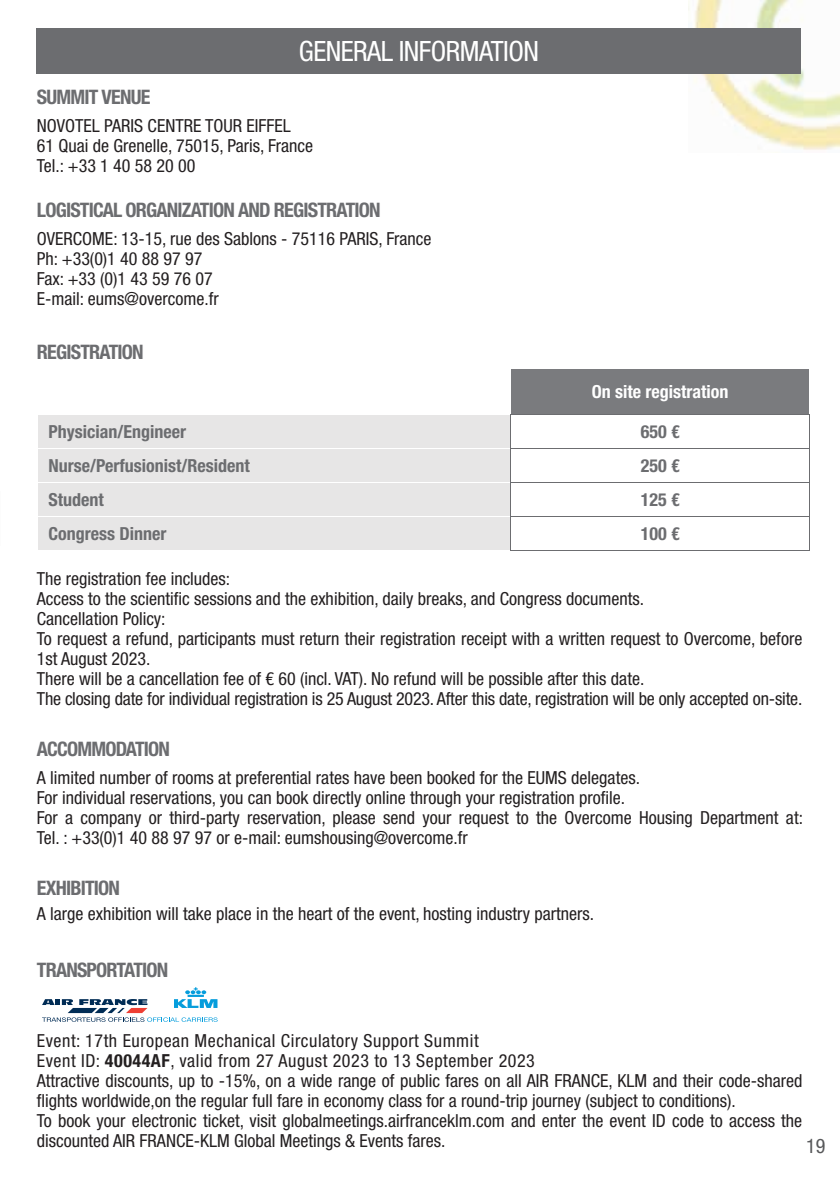
<style>
.page{position:relative;width:840px;height:1191px;background:#fff}
.page>*{position:absolute;margin:0;border:0;box-sizing:border-box;transform-origin:0 0}
.t1{font:condensed 28px "Helvetica Neue LT Std";letter-spacing:-.02em;color:#fff}
.t2{font:700 condensed 20px "Helvetica Neue LT Std";letter-spacing:-.04em;color:#6c6d70}
.t3{font:condensed 20px "Helvetica Neue LT Std";color:#57585a}
.t4{font:condensed 18px/20px "Helvetica Neue LT Std";color:#231f20}
.t5{font:700 condensed 18px "Helvetica Neue LT Std";color:#6c6d70}
.t6{font:700 condensed 18px "Helvetica Neue LT Std";color:#fff}
.s1{font-weight:700}
</style>
<div class="page">
<div style="left:510px;top:369px;width:299px;height:45px;background:#7a7b7e"></div>
<div style="left:38px;top:415px;width:472px;height:135px;background:#e7e6e6"></div>
<hr style="left:37px;top:448px;width:473px;height:1px;background:#fff">
<hr style="left:37px;top:482px;width:473px;height:1px;background:#fff">
<hr style="left:37px;top:516px;width:473px;height:1px;background:#fff">
<hr style="left:510px;top:369px;width:299px;height:1px;background:#fff">
<hr style="left:510px;top:369px;width:1px;height:45px;background:#fff">
<hr style="left:510px;top:414px;width:299px;height:1px;background:#6c6d70">
<hr style="left:510px;top:414px;width:1px;height:34px;background:#6c6d70">
<hr style="left:809px;top:414px;width:1px;height:34px;background:#6c6d70">
<hr style="left:510px;top:448px;width:299px;height:1px;background:#6c6d70">
<hr style="left:510px;top:448px;width:1px;height:34px;background:#6c6d70">
<hr style="left:809px;top:448px;width:1px;height:34px;background:#6c6d70">
<hr style="left:510px;top:482px;width:299px;height:1px;background:#6c6d70">
<hr style="left:510px;top:482px;width:1px;height:34px;background:#6c6d70">
<hr style="left:809px;top:482px;width:1px;height:34px;background:#6c6d70">
<hr style="left:510px;top:516px;width:299px;height:1px;background:#6c6d70">
<hr style="left:510px;top:516px;width:1px;height:34px;background:#6c6d70">
<hr style="left:809px;top:516px;width:1px;height:34px;background:#6c6d70">
<hr style="left:510px;top:550px;width:299px;height:1px;background:#6c6d70">
<svg style="left:42px;top:987px;width:175px;height:35px"></svg>
<img style="left:688px;top:0;width:151px;height:150px">
<div style="left:37px;top:28px;width:763px;height:46px;background:#6c6d70"></div>
<h1 class="t1" style="left:299px;top:35px;width:241px">GENERAL INFORMATION</h1>
<p class="t2" style="left:37px;top:84px;width:115px">SUMMIT VENUE</p>
<p class="t4" style="left:37px;top:115px;width:277px">NOVOTEL PARIS CENTRE TOUR EIFFEL<br>61 Quai de Grenelle, 75015, Paris, France<br>Tel.: +33 1 40 58 20 00</p>
<p class="t2" style="left:37px;top:198px;width:345px">LOGISTICAL ORGANIZATION AND REGISTRATION</p>
<p class="t4" style="left:37px;top:229px;width:396px">OVERCOME: 13-15, rue des Sablons - 75116 PARIS, France<br>Ph: +33(0)1 40 88 97 97<br>Fax: +33 (0)1 43 59 76 07<br>E-mail: eums@overcome.fr</p>
<p class="t2" style="left:37px;top:340px;width:108px">REGISTRATION</p>
<p class="t6" style="left:591px;top:381px;width:138px">On site registration</p>
<p class="t5" style="left:48px;top:420px;width:139px">Physician/Engineer</p>
<p class="t5" style="left:640px;top:420px;width:40px">650 €</p>
<p class="t5" style="left:48px;top:454px;width:203px">Nurse/Perfusionist/Resident</p>
<p class="t5" style="left:640px;top:454px;width:40px">250 €</p>
<p class="t5" style="left:48px;top:488px;width:57px">Student</p>
<p class="t5" style="left:640px;top:488px;width:40px">125 €</p>
<p class="t5" style="left:48px;top:522px;width:119px">Congress Dinner</p>
<p class="t5" style="left:640px;top:522px;width:40px">100 €</p>
<p class="t4" style="left:37px;top:569px;width:766px">The registration fee includes:<br>Access to the scientific sessions and the exhibition, daily breaks, and Congress documents.<br>Cancellation Policy:<br>To request a refund, participants must return their registration receipt with a written request to Overcome, before 1st August 2023.<br>There will be a cancellation fee of € 60 (incl. VAT). No refund will be possible after this date.<br>The closing date for individual registration is 25 August 2023. After this date, registration will be only accepted on-site.</p>
<p class="t2" style="left:37px;top:736px;width:135px">ACCOMMODATION</p>
<p class="t4" style="left:37px;top:767px;width:767px">A limited number of rooms at preferential rates have been booked for the EUMS delegates.<br>For individual reservations, you can book directly online through your registration profile.<br>For a company or third-party reservation, please send your request to the Overcome Housing Department at:<br>Tel. : +33(0)1 40 88 97 97 or e-mail: eumshousing@overcome.fr</p>
<p class="t2" style="left:37px;top:876px;width:85px">EXHIBITION</p>
<p class="t4" style="left:37px;top:903px;width:558px">A large exhibition will take place in the heart of the event, hosting industry partners.</p>
<p class="t2" style="left:37px;top:957px;width:133px">TRANSPORTATION</p>
<p class="t4" style="left:37px;top:1030px;width:766px">Event: 17th European Mechanical Circulatory Support Summit<br>Event ID: <span class="s1">40044AF</span>, valid from 27 August 2023 to 13 September 2023<br>Attractive discounts, up to -15%, on a wide range of public fares on all AIR FRANCE, KLM and their code-shared flights worldwide,on the regular full fare in economy class for a round-trip journey (subject to conditions).<br>To book your electronic ticket, visit globalmeetings.airfranceklm.com and enter the event ID code to access the discounted AIR FRANCE-KLM Global Meetings &amp; Events fares.</p>
<p class="t3" style="left:805px;top:1134px;width:21px">19</p>
</div>
